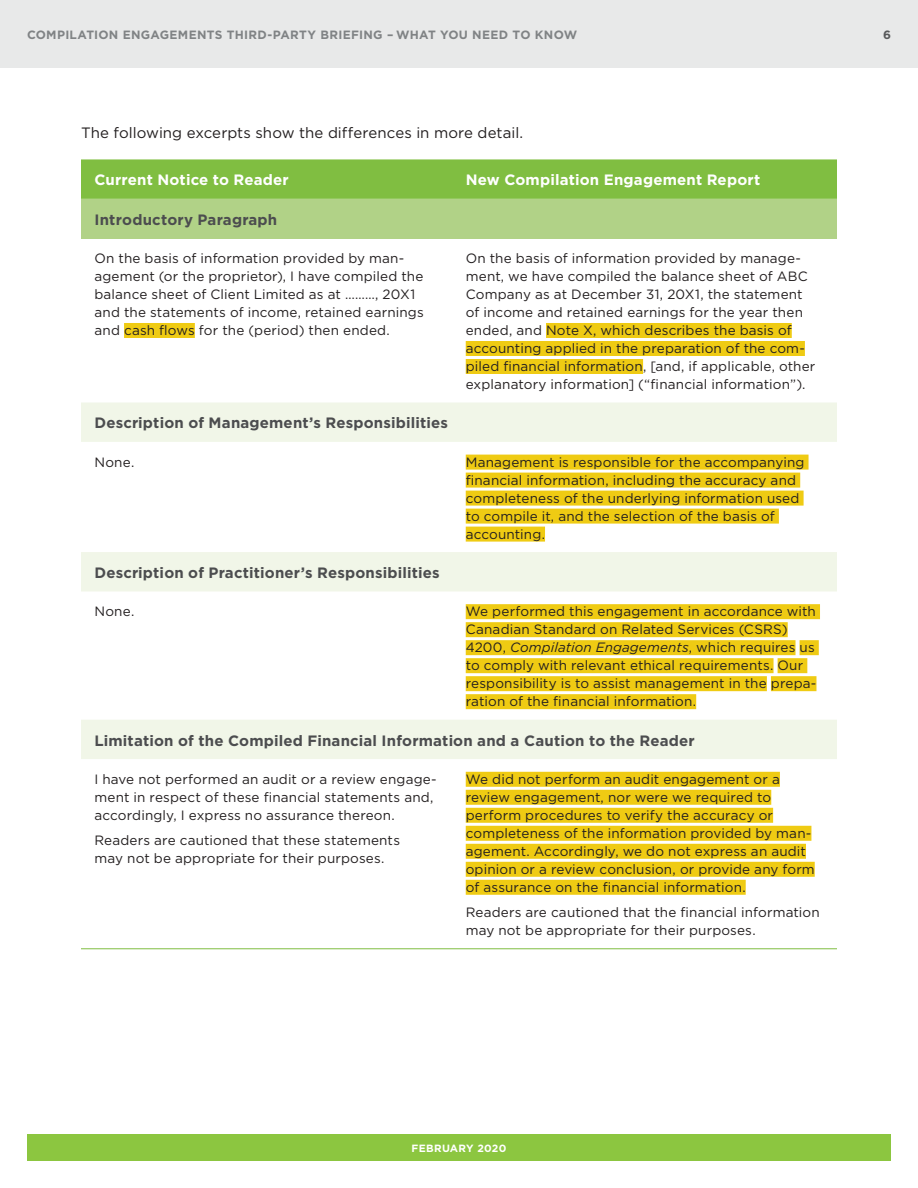
<style>
.page{position:relative;width:918px;height:1188px;background:#fff}
.page>*{position:absolute;margin:0;border:0;box-sizing:border-box;transform-origin:0 0}
.t1{font:700 15px "Gotham";letter-spacing:.01em;color:#4c4d4f}
.t2{font:15px "Gotham";color:#231f20}
.t3{font:700 15px "Gotham";letter-spacing:.01em;color:#fff}
.t4{font:13.5px/18px "Gotham";letter-spacing:.01em;color:#231f20}
.t5{font:700 12px "Gotham";letter-spacing:.025em;color:#808385}
.t6{font:700 12px "Gotham";color:#58595b}
.t7{font:700 10.5px "Gotham";letter-spacing:.025em;color:#fff}
.s1{font-style:italic}
</style>
<div class="page">
<div style="left:81px;top:159px;width:756px;height:40px;background:#80be41"></div>
<div style="left:81px;top:199px;width:756px;height:39px;background:#b1d287"></div>
<svg style="left:81px;top:402px;width:756px;height:357px"></svg>
<hr style="left:81px;top:948px;width:756px;height:1px;background:#80be41">
<div style="left:124px;top:323px;width:71px;height:15px;background:#efcb13"></div>
<div style="left:546px;top:323px;width:246px;height:15px;background:#efcb13"></div>
<div style="left:466px;top:341px;width:339px;height:15px;background:#efcb13"></div>
<div style="left:466px;top:359px;width:177px;height:15px;background:#efcb13"></div>
<div style="left:466px;top:455px;width:343px;height:15px;background:#efcb13"></div>
<div style="left:466px;top:473px;width:334px;height:15px;background:#efcb13"></div>
<div style="left:466px;top:491px;width:338px;height:15px;background:#efcb13"></div>
<div style="left:466px;top:509px;width:313px;height:15px;background:#efcb13"></div>
<div style="left:466px;top:527px;width:79px;height:15px;background:#efcb13"></div>
<div style="left:466px;top:604px;width:354px;height:15px;background:#efcb13"></div>
<div style="left:466px;top:622px;width:322px;height:15px;background:#efcb13"></div>
<div style="left:466px;top:640px;width:330px;height:15px;background:#efcb13"></div>
<div style="left:800px;top:640px;width:19px;height:15px;background:#efcb13"></div>
<div style="left:466px;top:658px;width:308px;height:15px;background:#efcb13"></div>
<div style="left:778px;top:658px;width:29px;height:15px;background:#efcb13"></div>
<div style="left:466px;top:676px;width:301px;height:15px;background:#efcb13"></div>
<div style="left:771px;top:676px;width:45px;height:15px;background:#efcb13"></div>
<div style="left:466px;top:694px;width:230px;height:15px;background:#efcb13"></div>
<div style="left:466px;top:772px;width:314px;height:15px;background:#efcb13"></div>
<div style="left:466px;top:790px;width:305px;height:15px;background:#efcb13"></div>
<div style="left:466px;top:808px;width:307px;height:15px;background:#efcb13"></div>
<div style="left:466px;top:826px;width:345px;height:15px;background:#efcb13"></div>
<div style="left:466px;top:844px;width:340px;height:15px;background:#efcb13"></div>
<div style="left:466px;top:862px;width:349px;height:15px;background:#efcb13"></div>
<div style="left:466px;top:880px;width:280px;height:15px;background:#efcb13"></div>
<div style="left:27px;top:1134px;width:864px;height:27px;background:#8cc640"></div>
<div style="left:0;top:0;width:918px;height:68px;background:#e8e9e9"></div>
<p class="t5" style="left:27px;top:30px;width:552px">COMPILATION ENGAGEMENTS THIRD-PARTY BRIEFING – WHAT YOU NEED TO KNOW</p>
<p class="t6" style="left:883px;top:30px;width:9px">6</p>
<p class="t2" style="left:81px;top:127px;width:444px">The following excerpts show the differences in more detail.</p>
<p class="t3" style="left:94px;top:174px;width:196px">Current Notice to Reader</p>
<p class="t3" style="left:466px;top:174px;width:296px">New Compilation Engagement Report</p>
<p class="t1" style="left:94px;top:214px;width:184px">Introductory Paragraph</p>
<p class="t4" style="left:94px;top:250px;width:331px">On the basis of information provided by man&shy;agement (or the proprietor), I have compiled the balance sheet of Client Limited as at ………, 20X1 and the statements of income, retained earnings and cash flows for the (period) then ended.</p>
<p class="t4" style="left:466px;top:250px;width:351px">On the basis of information provided by manage&shy;ment, we have compiled the balance sheet of ABC Company as at December 31, 20X1, the statement of income and retained earnings for the year then ended, and Note X, which describes the basis of accounting applied in the preparation of the com&shy;piled financial information, [and, if applicable, other explanatory information] (“financial information”).</p>
<p class="t1" style="left:94px;top:417px;width:355px">Description of Management’s Responsibilities</p>
<p class="t4" style="left:94px;top:454px;width:41px">None.</p>
<p class="t4" style="left:466px;top:454px;width:340px">Management is responsible for the accompanying financial information, including the accuracy and completeness of the underlying information used to compile it, and the selection of the basis of accounting.</p>
<p class="t1" style="left:94px;top:567px;width:347px">Description of Practitioner’s Responsibilities</p>
<p class="t4" style="left:94px;top:603px;width:41px">None.</p>
<p class="t4" style="left:466px;top:603px;width:352px">We performed this engagement in accordance with Canadian Standard on Related Services (CSRS)<br>4200, <span class="s1">Compilation Engagements</span>, which requires us to comply with relevant ethical requirements. Our responsibility is to assist management in the prepa&shy;ration of the financial information.</p>
<p class="t1" style="left:94px;top:735px;width:602px">Limitation of the Compiled Financial Information and a Caution to the Reader</p>
<p class="t4" style="left:94px;top:771px;width:344px">I have not performed an audit or a review engage&shy;ment in respect of these financial statements and, accordingly, I express no assurance thereon.</p>
<p class="t4" style="left:94px;top:832px;width:307px">Readers are cautioned that these statements may not be appropriate for their purposes.</p>
<p class="t4" style="left:466px;top:771px;width:351px">We did not perform an audit engagement or a review engagement, nor were we required to perform procedures to verify the accuracy or completeness of the information provided by man&shy;agement. Accordingly, we do not express an audit opinion or a review conclusion, or provide any form of assurance on the financial information.</p>
<p class="t4" style="left:466px;top:904px;width:356px">Readers are cautioned that the financial information may not be appropriate for their purposes.</p>
<p class="t7" style="left:412px;top:1144px;width:96px">FEBRUARY 2020</p>
</div>
